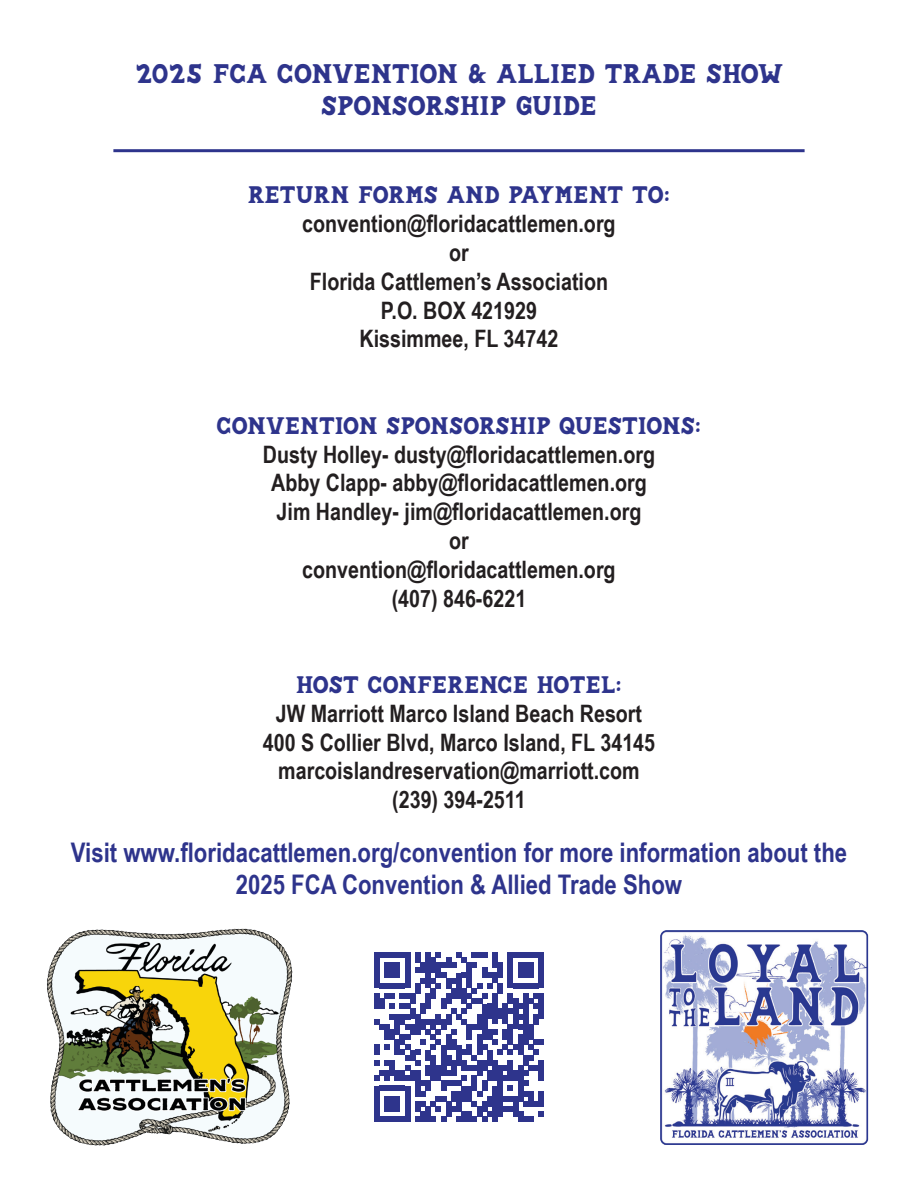
<style>
.page{position:relative;width:918px;height:1188px;background:#fff}
.page>*{position:absolute;margin:0;border:0;box-sizing:border-box;transform-origin:0 0}
.t1{font:700 27px/32.4px "Arial Narrow";color:#2e348c;text-align:center}
.t2{font:27px "CC Tienda";color:#2e348c}
.t3{font:700 24px "Arial Narrow";color:#231f20}
.t4{font:24px "CC Tienda";color:#2e348c}
</style>
<div class="page">
<hr style="left:113px;top:149px;width:692px;height:3px;background:#2e348c">
<svg style="left:374px;top:952px;width:170px;height:170px"></svg>
<img style="left:47px;top:928px;width:246px;height:218px">
<img style="left:660px;top:930px;width:209px;height:214px">
<p class="t2" style="left:135px;top:58px;width:399px">2025 FCA CONVENTION &amp; ALLIED</p>
<p class="t2" style="left:605px;top:58px;width:179px">TRADE SHOW</p>
<p class="t2" style="left:321px;top:90px;width:247px">SPONSORSHIP GUIDE</p>
<p class="t4" style="left:248px;top:181px;width:67px">RETURN</p>
<p class="t4" style="left:358px;top:181px;width:314px">FORMS AND PAYMENT TO:</p>
<p class="t3" style="left:302px;top:206px;width:315px">convention@floridacattlemen.org</p>
<p class="t3" style="left:449px;top:234px;width:21px">or</p>
<p class="t3" style="left:310px;top:263px;width:300px">Florida Cattlemen’s Association</p>
<p class="t3" style="left:381px;top:292px;width:158px">P.O. BOX 421929</p>
<p class="t3" style="left:360px;top:321px;width:200px">Kissimmee, FL 34742</p>
<p class="t4" style="left:217px;top:412px;width:201px">CONVENTION SPONSORS</p>
<p class="t4" style="left:510px;top:412px;width:154px">HIP QUESTIONS</p>
<p class="t4" style="left:695px;top:412px;width:8px">:</p>
<p class="t3" style="left:263px;top:436px;width:394px">Dusty Holley- dusty@floridacattlemen.org</p>
<p class="t3" style="left:271px;top:465px;width:377px">Abby Clapp- abby@floridacattlemen.org</p>
<p class="t3" style="left:277px;top:494px;width:366px">Jim Handley- jim@floridacattlemen.org</p>
<p class="t3" style="left:449px;top:522px;width:21px">or</p>
<p class="t3" style="left:302px;top:551px;width:315px">convention@floridacattlemen.org</p>
<p class="t3" style="left:392px;top:580px;width:136px">(407) 846-6221</p>
<p class="t4" style="left:296px;top:671px;width:17px">HOS</p>
<p class="t4" style="left:343px;top:671px;width:57px">T CONF</p>
<p class="t4" style="left:432px;top:671px;width:192px">ERENCE HOTEL:</p>
<p class="t3" style="left:276px;top:695px;width:368px">JW Marriott Marco Island Beach Resort</p>
<p class="t3" style="left:263px;top:724px;width:394px">400 S Collier Blvd, Marco Island, FL 34145</p>
<p class="t3" style="left:278px;top:753px;width:363px">marcoislandreservation@marriott.com</p>
<p class="t3" style="left:392px;top:782px;width:135px">(239) 394-2511</p>
<p class="t1" style="left:71px;top:835px;width:778px">Visit www.floridacattlemen.org/convention for more information about the<br>2025 FCA Convention &amp; Allied Trade Show</p>
</div>
